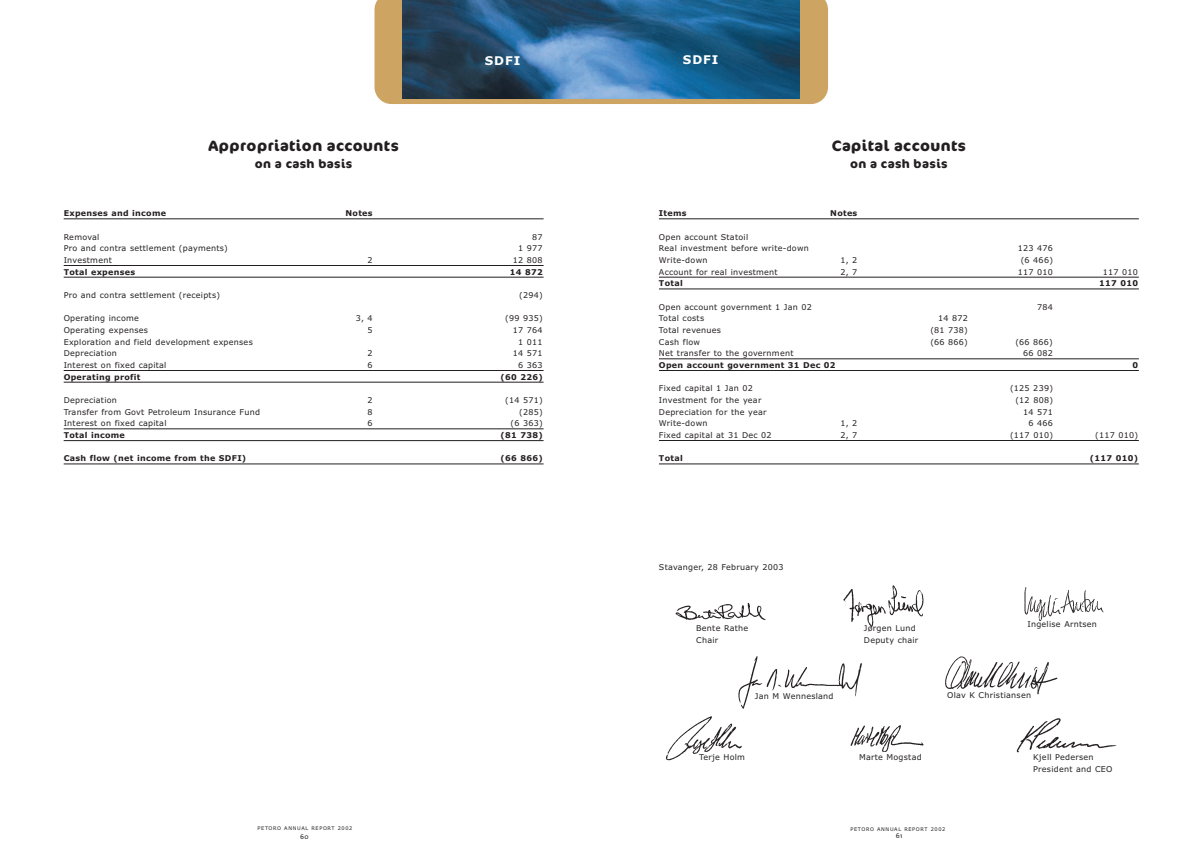
<style>
.page{position:relative;width:1204px;height:858px;background:#fff}
.page>*{position:absolute;margin:0;border:0;box-sizing:border-box;transform-origin:0 0}
.t1{font:700 15px "Cocon";letter-spacing:.03em;color:#231f20}
.t2{font:700 12px "Cocon";letter-spacing:.03em;color:#231f20}
.t3{font:700 12px "Verdana";letter-spacing:.07em;color:#fff}
.t4{font:8px/11.7px "Verdana";letter-spacing:.03em;color:#231f20}
.t5{font:700 8px "Verdana";letter-spacing:.035em;color:#231f20}
.t6{font:7px "The Sans";color:#231f20}
.t7{font:5px "Verdana";letter-spacing:.125em;color:#231f20}
</style>
<div class="page">
<hr style="left:64px;top:219px;width:480px;height:1px;background:#231f20">
<hr style="left:64px;top:265px;width:480px;height:1px;background:#231f20">
<hr style="left:64px;top:277px;width:480px;height:1px;background:#231f20">
<hr style="left:64px;top:370px;width:480px;height:1px;background:#231f20">
<hr style="left:64px;top:382px;width:480px;height:1px;background:#231f20">
<hr style="left:64px;top:429px;width:480px;height:1px;background:#231f20">
<hr style="left:64px;top:440px;width:480px;height:1px;background:#231f20">
<hr style="left:64px;top:463px;width:480px;height:1px;background:#231f20">
<svg style="left:374px;top:0;width:454px;height:104px;background:#c6a268"></svg>
<img style="left:403px;top:0;width:397px;height:98px">
<img style="left:675px;top:602px;width:91px;height:18px">
<img style="left:843px;top:585px;width:81px;height:42px">
<img style="left:666px;top:716px;width:76px;height:45px">
<img style="left:850px;top:725px;width:74px;height:27px">
<img style="left:1016px;top:718px;width:101px;height:35px">
<img style="left:738px;top:656px;width:124px;height:53px">
<img style="left:945px;top:656px;width:113px;height:39px">
<img style="left:1024px;top:587px;width:80px;height:34px">
<hr style="left:659px;top:219px;width:480px;height:1px;background:#231f20">
<hr style="left:659px;top:277px;width:480px;height:1px;background:#231f20">
<hr style="left:659px;top:288px;width:480px;height:1px;background:#231f20">
<hr style="left:659px;top:359px;width:480px;height:1px;background:#231f20">
<hr style="left:659px;top:370px;width:480px;height:1px;background:#231f20">
<hr style="left:659px;top:440px;width:480px;height:1px;background:#231f20">
<hr style="left:659px;top:463px;width:480px;height:1px;background:#231f20">
<h1 class="t1" style="left:208px;top:140px;width:192px">Appropriation accounts</h1>
<h2 class="t2" style="left:255px;top:159px;width:99px">on a cash basis</h2>
<h2 class="t3" style="left:485px;top:56px;width:37px">SDFI</h2>
<h2 class="t3" style="left:683px;top:55px;width:37px">SDFI</h2>
<h1 class="t1" style="left:832px;top:140px;width:136px">Capital accounts</h1>
<h2 class="t2" style="left:850px;top:159px;width:99px">on a cash basis</h2>
<p class="t5" style="left:64px;top:211px;width:104px">Expenses and income</p>
<p class="t5" style="left:346px;top:211px;width:29px">Notes</p>
<p class="t4" style="left:64px;top:232px;width:37px">Removal</p>
<p class="t4" style="left:532px;top:232px;width:12px">87</p>
<p class="t4" style="left:64px;top:243px;width:166px">Pro and contra settlement (payments)</p>
<p class="t4" style="left:518px;top:243px;width:26px">1 977</p>
<p class="t4" style="left:64px;top:255px;width:50px">Investment</p>
<p class="t4" style="left:368px;top:255px;width:7px">2</p>
<p class="t4" style="left:513px;top:255px;width:31px">12 808</p>
<p class="t5" style="left:64px;top:269px;width:73px">Total expenses</p>
<p class="t5" style="left:510px;top:269px;width:34px">14 872</p>
<p class="t4" style="left:64px;top:290px;width:158px">Pro and contra settlement (receipts)</p>
<p class="t4" style="left:519px;top:290px;width:25px">(294)</p>
<p class="t4" style="left:64px;top:313px;width:77px">Operating income</p>
<p class="t4" style="left:356px;top:313px;width:18px">3, 4</p>
<p class="t4" style="left:505px;top:313px;width:39px">(99 935)</p>
<p class="t4" style="left:64px;top:325px;width:86px">Operating expenses</p>
<p class="t4" style="left:368px;top:325px;width:7px">5</p>
<p class="t4" style="left:513px;top:325px;width:31px">17 764</p>
<p class="t4" style="left:64px;top:337px;width:191px">Exploration and field development expenses</p>
<p class="t4" style="left:518px;top:337px;width:26px">1 011</p>
<p class="t4" style="left:64px;top:348px;width:55px">Depreciation</p>
<p class="t4" style="left:368px;top:348px;width:7px">2</p>
<p class="t4" style="left:513px;top:348px;width:31px">14 571</p>
<p class="t4" style="left:64px;top:360px;width:104px">Interest on fixed capital</p>
<p class="t4" style="left:368px;top:360px;width:7px">6</p>
<p class="t4" style="left:518px;top:360px;width:26px">6 363</p>
<p class="t5" style="left:64px;top:374px;width:78px">Operating profit</p>
<p class="t5" style="left:501px;top:374px;width:44px">(60 226)</p>
<p class="t4" style="left:64px;top:395px;width:55px">Depreciation</p>
<p class="t4" style="left:368px;top:395px;width:7px">2</p>
<p class="t4" style="left:505px;top:395px;width:39px">(14 571)</p>
<p class="t4" style="left:64px;top:407px;width:198px">Transfer from Govt Petroleum Insurance Fund</p>
<p class="t4" style="left:368px;top:407px;width:7px">8</p>
<p class="t4" style="left:519px;top:407px;width:25px">(285)</p>
<p class="t4" style="left:64px;top:418px;width:104px">Interest on fixed capital</p>
<p class="t4" style="left:368px;top:418px;width:7px">6</p>
<p class="t4" style="left:511px;top:418px;width:34px">(6 363)</p>
<p class="t5" style="left:64px;top:432px;width:63px">Total income</p>
<p class="t5" style="left:501px;top:432px;width:44px">(81 738)</p>
<p class="t5" style="left:64px;top:456px;width:184px">Cash flow (net income from the SDFI)</p>
<p class="t5" style="left:501px;top:456px;width:44px">(66 866)</p>
<p class="t5" style="left:659px;top:211px;width:29px">Items</p>
<p class="t5" style="left:830px;top:211px;width:29px">Notes</p>
<p class="t4" style="left:659px;top:232px;width:151px">Open account Statoil<br>Real investment before write-down</p>
<p class="t4" style="left:1018px;top:243px;width:37px">123 476</p>
<p class="t4" style="left:659px;top:255px;width:50px">Write-down</p>
<p class="t4" style="left:840px;top:255px;width:18px">1, 2</p>
<p class="t4" style="left:1021px;top:255px;width:34px">(6 466)</p>
<p class="t4" style="left:659px;top:267px;width:120px">Account for real investment</p>
<p class="t4" style="left:840px;top:267px;width:18px">2, 7</p>
<p class="t4" style="left:1018px;top:267px;width:37px">117 010</p>
<p class="t4" style="left:1103px;top:267px;width:37px">117 010</p>
<p class="t5" style="left:659px;top:281px;width:25px">Total</p>
<p class="t5" style="left:1099px;top:281px;width:40px">117 010</p>
<p class="t4" style="left:659px;top:302px;width:154px">Open account government 1 Jan 02</p>
<p class="t4" style="left:1037px;top:302px;width:17px">784</p>
<p class="t4" style="left:659px;top:313px;width:47px">Total costs</p>
<p class="t4" style="left:938px;top:313px;width:31px">14 872</p>
<p class="t4" style="left:659px;top:325px;width:64px">Total revenues</p>
<p class="t4" style="left:930px;top:325px;width:39px">(81 738)</p>
<p class="t4" style="left:659px;top:337px;width:43px">Cash flow</p>
<p class="t4" style="left:930px;top:337px;width:39px">(66 866)</p>
<p class="t4" style="left:1015px;top:337px;width:39px">(66 866)</p>
<p class="t4" style="left:659px;top:348px;width:136px">Net transfer to the government</p>
<p class="t4" style="left:1023px;top:348px;width:31px">66 082</p>
<p class="t5" style="left:659px;top:362px;width:178px">Open account government 31 Dec 02</p>
<p class="t5" style="left:1132px;top:362px;width:7px">0</p>
<p class="t4" style="left:659px;top:383px;width:95px">Fixed capital 1 Jan 02</p>
<p class="t4" style="left:1010px;top:383px;width:44px">(125 239)</p>
<p class="t4" style="left:659px;top:395px;width:104px">Investment for the year</p>
<p class="t4" style="left:1015px;top:395px;width:39px">(12 808)</p>
<p class="t4" style="left:659px;top:407px;width:109px">Depreciation for the year</p>
<p class="t4" style="left:1023px;top:407px;width:31px">14 571</p>
<p class="t4" style="left:659px;top:418px;width:50px">Write-down</p>
<p class="t4" style="left:840px;top:418px;width:18px">1, 2</p>
<p class="t4" style="left:1029px;top:418px;width:26px">6 466</p>
<p class="t4" style="left:659px;top:430px;width:114px">Fixed capital at 31 Dec 02</p>
<p class="t4" style="left:840px;top:430px;width:18px">2, 7</p>
<p class="t4" style="left:1010px;top:430px;width:44px">(117 010)</p>
<p class="t4" style="left:1095px;top:430px;width:44px">(117 010)</p>
<p class="t5" style="left:659px;top:456px;width:25px">Total</p>
<p class="t5" style="left:1090px;top:456px;width:50px">(117 010)</p>
<p class="t4" style="left:659px;top:562px;width:126px">Stavanger, 28 February 2003</p>
<p class="t4" style="left:696px;top:623px;width:54px">Bente Rathe<br>Chair</p>
<p class="t4" style="left:864px;top:623px;width:56px">Jørgen Lund<br>Deputy chair</p>
<p class="t4" style="left:1027px;top:619px;width:71px">Ingelise Arntsen</p>
<p class="t4" style="left:755px;top:691px;width:80px">Jan M Wennesland</p>
<p class="t4" style="left:947px;top:690px;width:85px">Olav K Christiansen</p>
<p class="t4" style="left:699px;top:752px;width:47px">Terje Holm</p>
<p class="t4" style="left:859px;top:752px;width:64px">Marte Mogstad</p>
<p class="t4" style="left:1033px;top:752px;width:81px">Kjell Pedersen<br>President and CEO</p>
<p class="t7" style="left:258px;top:827px;width:96px">PETORO ANNUAL REPORT 2002</p>
<p class="t6" style="left:300px;top:834px;width:10px">60</p>
<p class="t7" style="left:850px;top:827px;width:96px">PETORO ANNUAL REPORT 2002</p>
<p class="t6" style="left:896px;top:833px;width:8px">61</p>
</div>
